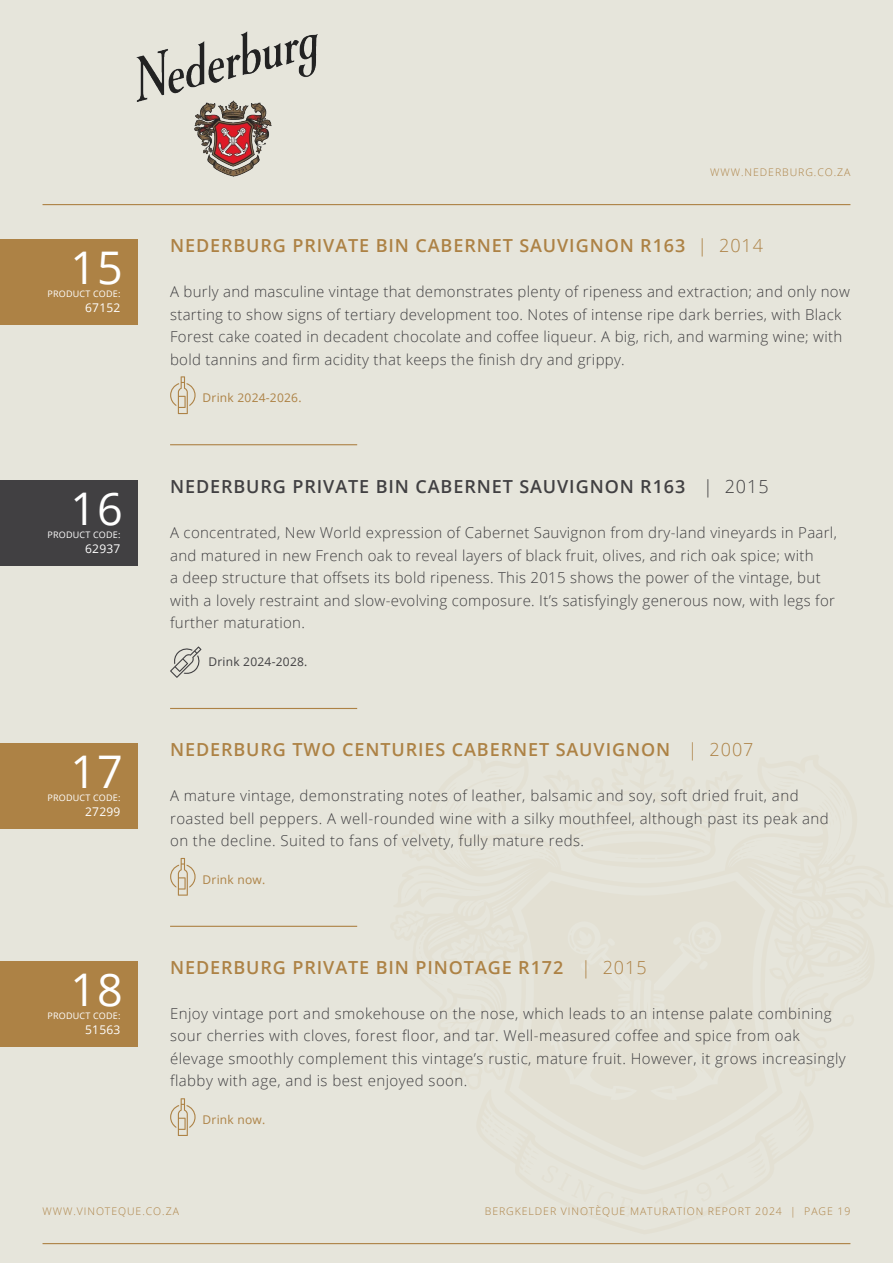
<style>
.page{position:relative;width:893px;height:1263px;background:#e6e5db}
.page>*{position:absolute;margin:0;border:0;box-sizing:border-box;transform-origin:0 0}
.t1{font:45px "Open Sans";letter-spacing:.02em;color:#fff}
.t2{font:600 18px "Open Sans";letter-spacing:.05em;color:#ad8245}
.t3{font:600 18px "Open Sans";letter-spacing:.05em;color:#414042}
.t4{font:300 15px/22.5px "Open Sans";letter-spacing:.02em;color:#414042}
.t5{font:12px "Open Sans";letter-spacing:.02em;color:#ad8245}
.t6{font:12px "Open Sans";letter-spacing:.02em;color:#fff}
.t7{font:12px "Open Sans";letter-spacing:.02em;color:#414042}
.t8{font:300 10.5px "Open Sans";letter-spacing:.09em;color:#ad8245}
.t9{font:9px "Open Sans";letter-spacing:.02em;color:#fff}
.s1{font-weight:300}
</style>
<div class="page">
<hr style="left:43px;top:1243px;width:807px;height:1px;background:#ad8245">
<svg style="left:170px;top:376px;width:26px;height:38px"></svg>
<hr style="left:170px;top:444px;width:187px;height:1px;background:#ad8245">
<svg style="left:170px;top:646px;width:31px;height:32px"></svg>
<hr style="left:170px;top:708px;width:187px;height:1px;background:#ad8245">
<svg style="left:170px;top:858px;width:26px;height:38px"></svg>
<hr style="left:170px;top:926px;width:187px;height:1px;background:#ad8245">
<svg style="left:170px;top:1098px;width:26px;height:38px"></svg>
<div style="left:0;top:239px;width:138px;height:85px;background:#ad8245"></div>
<div style="left:0;top:743px;width:138px;height:85px;background:#ad8245"></div>
<div style="left:0;top:961px;width:138px;height:85px;background:#ad8245"></div>
<div style="left:0;top:480px;width:138px;height:85px;background:#414042"></div>
<img style="left:137px;top:31px;width:180px;height:145px">
<hr style="left:43px;top:204px;width:807px;height:1px;background:#ad8245">
<h1 class="t1" style="left:71px;top:237px;width:54px">15</h1>
<p class="t9" style="left:48px;top:288px;width:74px">PRODUCT CODE:</p>
<p class="t6" style="left:85px;top:299px;width:37px">67152</p>
<h1 class="t1" style="left:71px;top:478px;width:54px">16</h1>
<p class="t9" style="left:48px;top:529px;width:74px">PRODUCT CODE:</p>
<p class="t6" style="left:85px;top:541px;width:37px">62937</p>
<h1 class="t1" style="left:71px;top:741px;width:54px">17</h1>
<p class="t9" style="left:48px;top:791px;width:74px">PRODUCT CODE:</p>
<p class="t6" style="left:85px;top:803px;width:37px">27299</p>
<h1 class="t1" style="left:71px;top:959px;width:54px">18</h1>
<p class="t9" style="left:48px;top:1009px;width:74px">PRODUCT CODE:</p>
<p class="t6" style="left:85px;top:1021px;width:37px">51563</p>
<p class="t8" style="left:710px;top:165px;width:142px">WWW.NEDERBURG.CO.ZA</p>
<p class="t2" style="left:170px;top:233px;width:594px">NEDERBURG PRIVATE BIN CABERNET SAUVIGNON R163 <span class="s1">| 2014</span></p>
<p class="t4" style="left:170px;top:280px;width:681px">A burly and masculine vintage that demonstrates plenty of ripeness and extraction; and only now starting to show signs of tertiary development too. Notes of intense ripe dark berries, with Black Forest cake coated in decadent chocolate and coffee liqueur. A big, rich, and warming wine; with bold tannins and firm acidity that keeps the finish dry and grippy.</p>
<p class="t5" style="left:203px;top:389px;width:101px">Drink 2024-2026.</p>
<p class="t3" style="left:170px;top:474px;width:600px">NEDERBURG PRIVATE BIN CABERNET SAUVIGNON R163 <span class="s1">| 2015</span></p>
<p class="t4" style="left:170px;top:521px;width:668px">A concentrated, New World expression of Cabernet Sauvignon from dry-land vineyards in Paarl, and matured in new French oak to reveal layers of black fruit, olives, and rich oak spice; with<br>a deep structure that offsets its bold ripeness. This 2015 shows the power of the vintage, but with a lovely restraint and slow-evolving composure. It’s satisfyingly generous now, with legs for further maturation.</p>
<p class="t7" style="left:208px;top:653px;width:101px">Drink 2024-2028.</p>
<p class="t2" style="left:170px;top:737px;width:585px">NEDERBURG TWO CENTURIES CABERNET SAUVIGNON <span class="s1">| 2007</span></p>
<p class="t4" style="left:170px;top:784px;width:660px">A mature vintage, demonstrating notes of leather, balsamic and soy, soft dried fruit, and roasted bell peppers. A well-rounded wine with a silky mouthfeel, although past its peak and on the decline. Suited to fans of velvety, fully mature reds.</p>
<p class="t5" style="left:203px;top:871px;width:64px">Drink now.</p>
<p class="t2" style="left:170px;top:955px;width:478px">NEDERBURG PRIVATE BIN PINOTAGE R172 <span class="s1">| 2015</span></p>
<p class="t4" style="left:170px;top:1002px;width:677px">Enjoy vintage port and smokehouse on the nose, which leads to an intense palate combining sour cherries with cloves, forest floor, and tar. Well-measured coffee and spice from oak élevage smoothly complement this vintage’s rustic, mature fruit. However, it grows increasingly flabby with age, and is best enjoyed soon.</p>
<p class="t5" style="left:203px;top:1111px;width:64px">Drink now.</p>
<p class="t8" style="left:43px;top:1204px;width:138px">WWW.VINOTEQUE.CO.ZA</p>
<p class="t8" style="left:485px;top:1204px;width:367px">BERGKELDER VINOTÈQUE MATURATION REPORT 2024 | PAGE 19</p>
</div>
